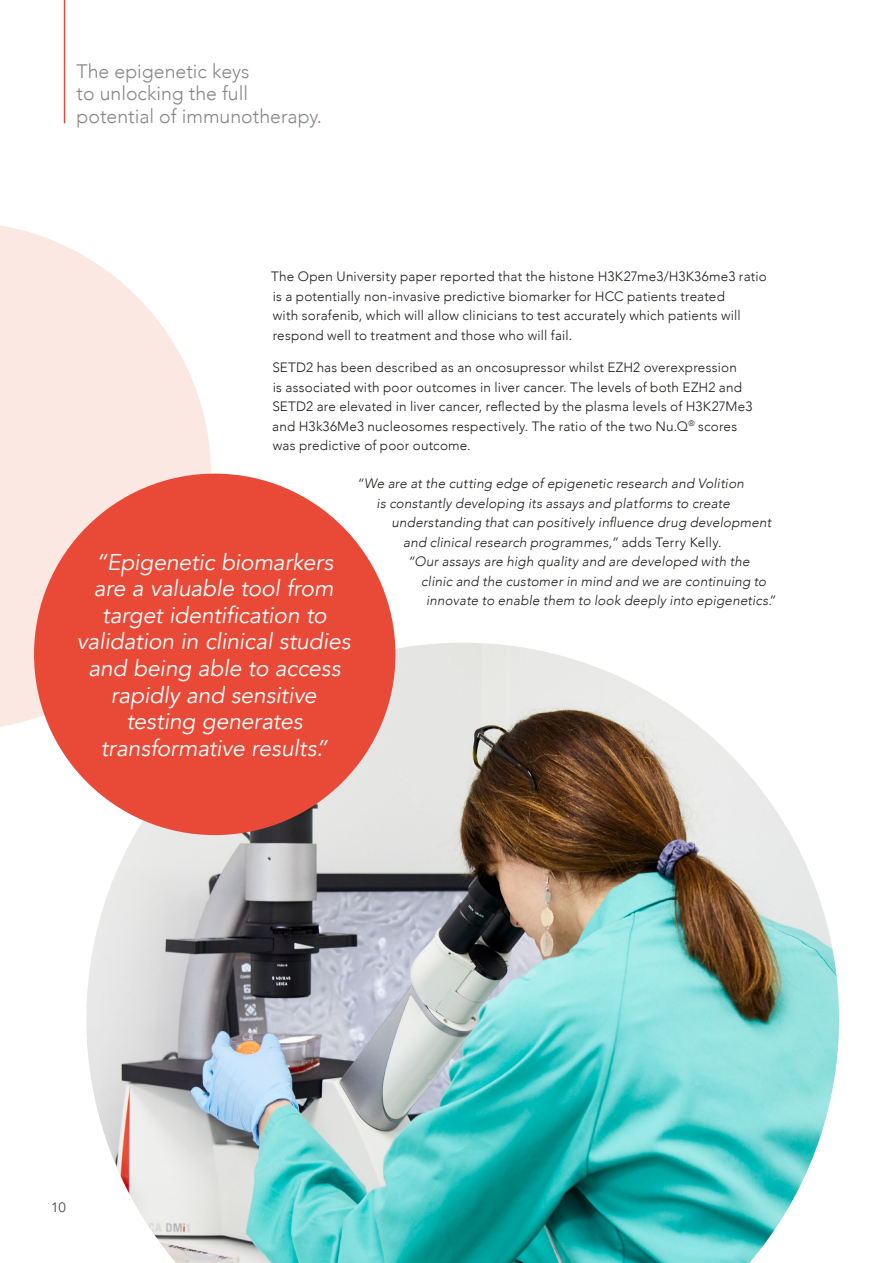
<style>
.page{position:relative;width:893px;height:1263px;background:#fff}
.page>*{position:absolute;margin:0;border:0;box-sizing:border-box;transform-origin:0 0}
.t1{font:italic 22.8px/26.5px "Avenir";letter-spacing:-.005em;color:#fff;text-align:center}
.t2{font:300 19.5px/22.5px "Avenir";color:#878787}
.t3{font:300 13.5px/19.5px "Avenir";letter-spacing:.015em;color:#1d1d1b}
.t4{font:italic 300 13.5px/19.5px "Avenir";letter-spacing:.01em;color:#1d1d1b;text-align:center}
.t5{font:13.5px "Avenir";color:#4a4a49}
.s1{color:#e94a38}
.s2{font-style:normal}
</style>
<div class="page">
<svg style="left:0;top:225px;width:211px;height:504px;fill:#fce8e2"></svg>
<img style="left:86px;top:643px;width:753px;height:620px">
<div style="left:34px;top:474px;width:361px;height:361px;background:#e94a38;border-radius:50%"></div>
<hr style="left:64px;top:0;width:1px;height:123px;background:#e94a38">
<h2 class="t2" style="left:77px;top:60px;width:247px">The epigenetic keys<br>to unlocking the full potential of immunotherapy<span class="s1">.</span></h2>
<p class="t3" style="left:271px;top:267px;width:497px">The Open University paper reported that the histone H3K27me3/H3K36me3 ratio is a potentially non-invasive predictive biomarker for HCC patients treated<br>with sorafenib, which will allow clinicians to test accurately which patients will respond well to treatment and those who will fail.</p>
<p class="t3" style="left:272px;top:358px;width:482px">SETD2 has been described as an oncosupressor whilst EZH2 overexpression<br>is associated with poor outcomes in liver cancer. The levels of both EZH2 and SETD2 are elevated in liver cancer, reflected by the plasma levels of H3K27Me3 and H3k36Me3 nucleosomes respectively. The ratio of the two Nu.Q<sup>®</sup> scores was predictive of poor outcome.</p>
<p class="t4" style="left:357px;top:474px;width:389px">“We are at the cutting edge of epigenetic research and Volition is constantly developing its assays and platforms to create</p>
<p class="t4" style="left:392px;top:513px;width:381px">understanding that can positively influence drug development</p>
<p class="t4" style="left:403px;top:532px;width:320px">and clinical research programmes,” <span class="s2">adds Terry Kelly.</span></p>
<p class="t4" style="left:408px;top:552px;width:343px">“Our assays are high quality and are developed with the</p>
<p class="t4" style="left:421px;top:571px;width:346px">clinic and the customer in mind and we are continuing to</p>
<p class="t4" style="left:426px;top:591px;width:351px">innovate to enable them to look deeply into epigenetics.”</p>
<h1 class="t1" style="left:77px;top:549px;width:275px">“Epigenetic biomarkers are a valuable tool from target identification to validation in clinical studies and being able to access rapidly and sensitive testing generates transformative results.”</h1>
<p class="t5" style="left:51px;top:1199px;width:17px">10</p>
</div>
